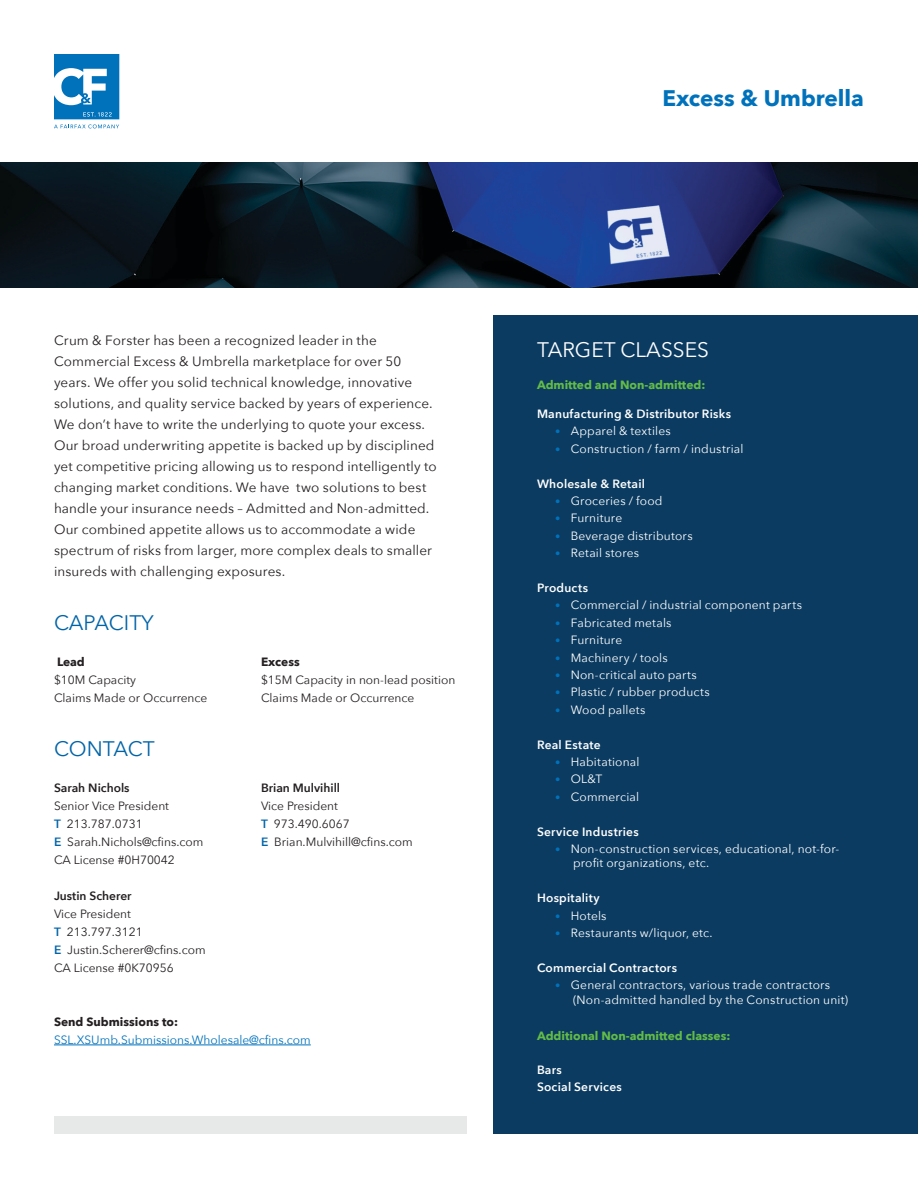
<style>
.page{position:relative;width:918px;height:1188px;background:#fff}
.page>*{position:absolute;margin:0;border:0;box-sizing:border-box;transform-origin:0 0}
.Title{font:700 22.5px "Avenir Next";color:#0072bc}
.t1{font:21px "Avenir Next";letter-spacing:-.01em;color:#0064a8}
.t2{font:21px "Avenir Next";color:#fff}
.t3{font:13.5px/21px "Avenir Next";letter-spacing:.01em;color:#231f20}
.t4{font:12px/14.4px "Avenir Next";letter-spacing:.015em;color:#fff}
.t5{font:12px "Avenir Next";color:#231f20}
.sub-header{font:600 12px "Avenir Next";letter-spacing:.02em;color:#fff}
.sub-header-2{font:700 12px "Avenir Next";color:#63bc46}
.sub-header-3{font:12px "Avenir Next";color:#0072bc}
.sub-header-4{font:600 12px "Avenir Next";color:#231f20}
.sub-header-5{font:700 12px "Avenir Next";color:#231f20}
.s1{font-size:10.5px;color:#0072bc}
.s2{font-weight:600;color:#0064a8}
</style>
<div class="page">
<img style="left:0;top:162px;width:918px;height:126px">
<div style="left:494px;top:315px;width:424px;height:819px;background:#0b3b61"></div>
<hr style="left:54px;top:1045px;width:257px;height:1px;background:#0072bc">
<svg style="left:54px;top:54px;width:65px;height:74px"></svg>
<div style="left:54px;top:1116px;width:413px;height:18px;background:#e7e8e8"></div>
<p class="Title" style="left:662px;top:79px;width:203px">Excess &amp; Umbrella</p>
<p class="t3" style="left:54px;top:329px;width:384px">Crum &amp; Forster has been a recognized leader in the Commercial Excess &amp; Umbrella marketplace for over 50 years. We offer you solid technical knowledge, innovative solutions, and quality service backed by years of experience.<br>We don’t have to write the underlying to quote your excess.<br>Our broad underwriting appetite is backed up by disciplined yet competitive pricing allowing us to respond intelligently to changing market conditions. We have two solutions to best handle your insurance needs – Admitted and Non-admitted.<br>Our combined appetite allows us to accommodate a wide spectrum of risks from larger, more complex deals to smaller insureds with challenging exposures.</p>
<p class="t2" style="left:537px;top:332px;width:173px">TARGET CLASSES</p>
<p class="sub-header-2" style="left:537px;top:375px;width:170px">Admitted and Non-admitted:</p>
<p class="sub-header" style="left:537px;top:404px;width:196px">Manufacturing &amp; Distributor Risks</p>
<p class="t4" style="left:555px;top:424px;width:117px"><span class="s1">•</span> Apparel &amp; textiles</p>
<p class="t4" style="left:555px;top:441px;width:190px"><span class="s1">•</span> Construction / farm / industrial</p>
<p class="sub-header" style="left:537px;top:473px;width:110px">Wholesale &amp; Retail</p>
<p class="t4" style="left:555px;top:493px;width:109px"><span class="s1">•</span> Groceries / food</p>
<p class="t4" style="left:555px;top:511px;width:69px"><span class="s1">•</span> Furniture</p>
<p class="t4" style="left:555px;top:528px;width:139px"><span class="s1">•</span> Beverage distributors</p>
<p class="t4" style="left:555px;top:545px;width:86px"><span class="s1">•</span> Retail stores</p>
<p class="sub-header" style="left:537px;top:578px;width:53px">Products</p>
<p class="t4" style="left:555px;top:598px;width:249px"><span class="s1">•</span> Commercial / industrial component parts</p>
<p class="t4" style="left:555px;top:615px;width:118px"><span class="s1">•</span> Fabricated metals</p>
<p class="t4" style="left:555px;top:632px;width:69px"><span class="s1">•</span> Furniture</p>
<p class="t4" style="left:555px;top:650px;width:114px"><span class="s1">•</span> Machinery / tools</p>
<p class="t4" style="left:555px;top:667px;width:143px"><span class="s1">•</span> Non-critical auto parts</p>
<p class="t4" style="left:555px;top:685px;width:156px"><span class="s1">•</span> Plastic / rubber products</p>
<p class="t4" style="left:555px;top:702px;width:92px"><span class="s1">•</span> Wood pallets</p>
<p class="sub-header" style="left:537px;top:734px;width:65px">Real Estate</p>
<p class="t4" style="left:555px;top:754px;width:86px"><span class="s1">•</span> Habitational</p>
<p class="t4" style="left:555px;top:772px;width:49px"><span class="s1">•</span> OL&amp;T</p>
<p class="t4" style="left:555px;top:789px;width:86px"><span class="s1">•</span> Commercial</p>
<p class="sub-header" style="left:537px;top:821px;width:103px">Service Industries</p>
<p class="t4" style="left:573px;top:841px;width:268px;text-indent:-18px"><span class="s1">•</span> Non-construction services, educational, not-for&shy;profit organizations, etc.</p>
<p class="sub-header" style="left:537px;top:888px;width:64px">Hospitality</p>
<p class="t4" style="left:555px;top:908px;width:53px"><span class="s1">•</span> Hotels</p>
<p class="t4" style="left:555px;top:925px;width:159px"><span class="s1">•</span> Restaurants w/liquor, etc.</p>
<p class="sub-header" style="left:537px;top:957px;width:142px">Commercial Contractors</p>
<p class="t4" style="left:573px;top:977px;width:277px;text-indent:-18px"><span class="s1">•</span> General contractors, various trade contractors (Non-admitted handled by the Construction unit)</p>
<p class="sub-header-2" style="left:537px;top:1026px;width:195px">Additional Non-admitted classes:</p>
<p class="sub-header" style="left:537px;top:1059px;width:26px">Bars</p>
<p class="sub-header" style="left:537px;top:1077px;width:86px">Social Services</p>
<p class="t1" style="left:54px;top:605px;width:101px">CAPACITY</p>
<p class="sub-header-5" style="left:57px;top:651px;width:29px">Lead</p>
<p class="t5" style="left:54px;top:670px;width:84px">$10M Capacity</p>
<p class="t5" style="left:54px;top:688px;width:155px">Claims Made or Occurrence</p>
<p class="sub-header-5" style="left:261px;top:651px;width:40px">Excess</p>
<p class="t5" style="left:261px;top:670px;width:196px">$15M Capacity in non-lead position</p>
<p class="t5" style="left:261px;top:688px;width:155px">Claims Made or Occurrence</p>
<p class="t1" style="left:54px;top:731px;width:102px">CONTACT</p>
<p class="sub-header-4" style="left:54px;top:778px;width:77px">Sarah Nichols</p>
<p class="t5" style="left:54px;top:796px;width:117px">Senior Vice President</p>
<p class="t5" style="left:54px;top:814px;width:90px"><span class="s2">T</span> 213.787.0731</p>
<p class="t5" style="left:54px;top:832px;width:151px"><span class="s2">E</span> Sarah.Nichols@cfins.com</p>
<p class="t5" style="left:54px;top:850px;width:122px">CA License #0H70042</p>
<p class="sub-header-4" style="left:54px;top:886px;width:79px">Justin Scherer</p>
<p class="t5" style="left:54px;top:904px;width:79px">Vice President</p>
<p class="t5" style="left:54px;top:922px;width:90px"><span class="s2">T</span> 213.797.3121</p>
<p class="t5" style="left:54px;top:940px;width:153px"><span class="s2">E</span> Justin.Scherer@cfins.com</p>
<p class="t5" style="left:54px;top:958px;width:121px">CA License #0K70956</p>
<p class="sub-header-4" style="left:261px;top:778px;width:81px">Brian Mulvihill</p>
<p class="t5" style="left:261px;top:796px;width:79px">Vice President</p>
<p class="t5" style="left:261px;top:814px;width:90px"><span class="s2">T</span> 973.490.6067</p>
<p class="t5" style="left:261px;top:832px;width:153px"><span class="s2">E</span> Brian.Mulvihill@cfins.com</p>
<p class="sub-header-5" style="left:54px;top:1011px;width:126px">Send Submissions to:</p>
<p class="sub-header-3" style="left:54px;top:1030px;width:258px">SSL.XSUmb.Submissions.Wholesale@cfins.com</p>
</div>
